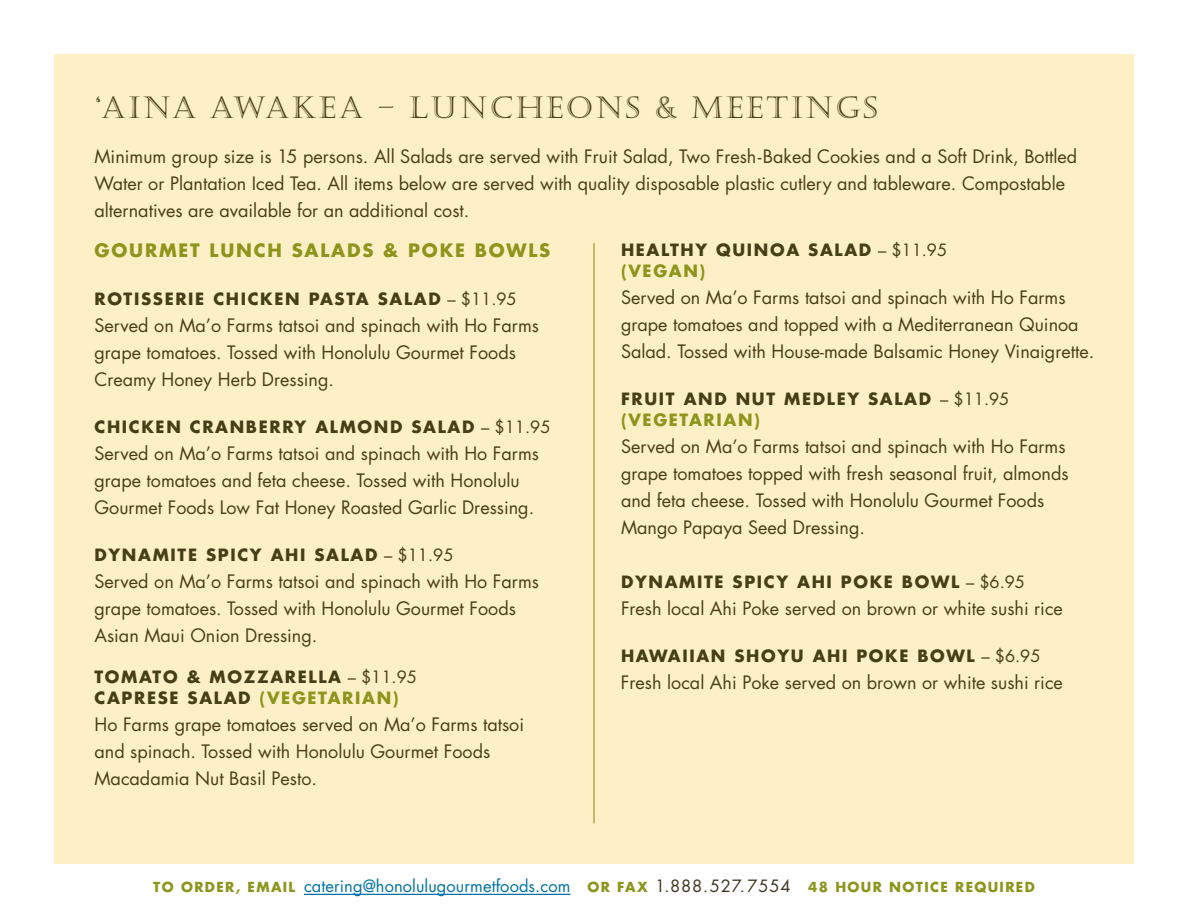
<style>
.page{position:relative;width:1188px;height:918px;background:#fff}
.page>*{position:absolute;margin:0;border:0;box-sizing:border-box;transform-origin:0 0}
.t1{font:30px "Castellar";letter-spacing:.1em;color:#453f18}
.t2{font:18px/27px "Futura";color:#453f18}
.t3{font:700 18px "Futura";letter-spacing:.1em;color:#8d951d}
.t4{font:700 16.5px/21px "Futura";letter-spacing:.1em;color:#453f18}
.t5{font:700 13.5px "Futura";letter-spacing:.1em;color:#8d951d}
.s1{font-weight:400}
.s2{color:#8d951d}
.s3{font-weight:400;font-size:16.5px;color:#0071a7}
.s4{font-weight:400;font-size:16.5px;color:#3d351f}
</style>
<div class="page">
<div style="left:54px;top:54px;width:1080px;height:810px;background:#fef0c6"></div>
<hr style="left:593px;top:243px;width:2px;height:581px;background:#8d951d">
<hr style="left:304px;top:894px;width:267px;height:1px;background:#0071a7">
<p class="t1" style="left:94px;top:92px;width:785px">‘AINA AWAKEA – LUNCHEONS &amp; MEETINGS</p>
<p class="t2" style="left:94px;top:142px;width:984px">Minimum group size is 15 persons. All Salads are served with Fruit Salad, Two Fresh-Baked Cookies and a Soft Drink, Bottled<br>Water or Plantation Iced Tea. All items below are served with quality disposable plastic cutlery and tableware. Compostable alternatives are available for an additional cost.</p>
<p class="t3" style="left:94px;top:238px;width:457px">GOURMET LUNCH SALADS &amp; POKE BOWLS</p>
<p class="t4" style="left:94px;top:288px;width:424px">ROTISSERIE CHICKEN PASTA SALAD <span class="s1">– $11.95</span></p>
<p class="t2" style="left:94px;top:311px;width:446px">Served on Ma’o Farms tatsoi and spinach with Ho Farms grape tomatoes. Tossed with Honolulu Gourmet Foods<br>Creamy Honey Herb Dressing.</p>
<p class="t4" style="left:94px;top:416px;width:457px">CHICKEN CRANBERRY ALMOND SALAD <span class="s1">– $11.95</span></p>
<p class="t2" style="left:94px;top:440px;width:446px">Served on Ma’o Farms tatsoi and spinach with Ho Farms grape tomatoes and feta cheese. Tossed with Honolulu<br>Gourmet Foods Low Fat Honey Roasted Garlic Dressing.</p>
<p class="t4" style="left:94px;top:544px;width:361px">DYNAMITE SPICY AHI SALAD <span class="s1">– $11.95</span></p>
<p class="t2" style="left:94px;top:568px;width:446px">Served on Ma’o Farms tatsoi and spinach with Ho Farms grape tomatoes. Tossed with Honolulu Gourmet Foods<br>Asian Maui Onion Dressing.</p>
<p class="t4" style="left:94px;top:666px;width:324px">TOMATO &amp; MOZZARELLA <span class="s1">– $11.95<br></span>CAPRESE SALAD <span class="s2">(VEGETARIAN)</span></p>
<p class="t2" style="left:95px;top:710px;width:431px">Ho Farms grape tomatoes served on Ma’o Farms tatsoi and spinach. Tossed with Honolulu Gourmet Foods<br>Macadamia Nut Basil Pesto.</p>
<p class="t4" style="left:621px;top:239px;width:328px">HEALTHY QUINOA SALAD <span class="s1">– $11.95 </span><span class="s2">(VEGAN)</span></p>
<p class="t2" style="left:621px;top:284px;width:475px">Served on Ma’o Farms tatsoi and spinach with Ho Farms grape tomatoes and topped with a Mediterranean Quinoa<br>Salad. Tossed with House-made Balsamic Honey Vinaigrette.</p>
<p class="t4" style="left:621px;top:388px;width:390px">FRUIT AND NUT MEDLEY SALAD <span class="s1">– $11.95 </span><span class="s2">(VEGETARIAN)</span></p>
<p class="t2" style="left:621px;top:433px;width:449px">Served on Ma’o Farms tatsoi and spinach with Ho Farms grape tomatoes topped with fresh seasonal fruit, almonds and feta cheese. Tossed with Honolulu Gourmet Foods Mango Papaya Seed Dressing.</p>
<p class="t4" style="left:621px;top:571px;width:406px">DYNAMITE SPICY AHI POKE BOWL <span class="s1">– $6.95</span></p>
<p class="t2" style="left:621px;top:594px;width:443px">Fresh local Ahi Poke served on brown or white sushi rice</p>
<p class="t4" style="left:621px;top:645px;width:421px">HAWAIIAN SHOYU AHI POKE BOWL <span class="s1">– $6.95</span></p>
<p class="t2" style="left:621px;top:669px;width:443px">Fresh local Ahi Poke served on brown or white sushi rice</p>
<p class="t5" style="left:153px;top:877px;width:883px">TO ORDER, EMAIL <span class="s3">catering@honolulugourmetfoods.com</span> OR FAX <span class="s4">1.888.527.7554</span> 48 HOUR NOTICE REQUIRED</p>
</div>
